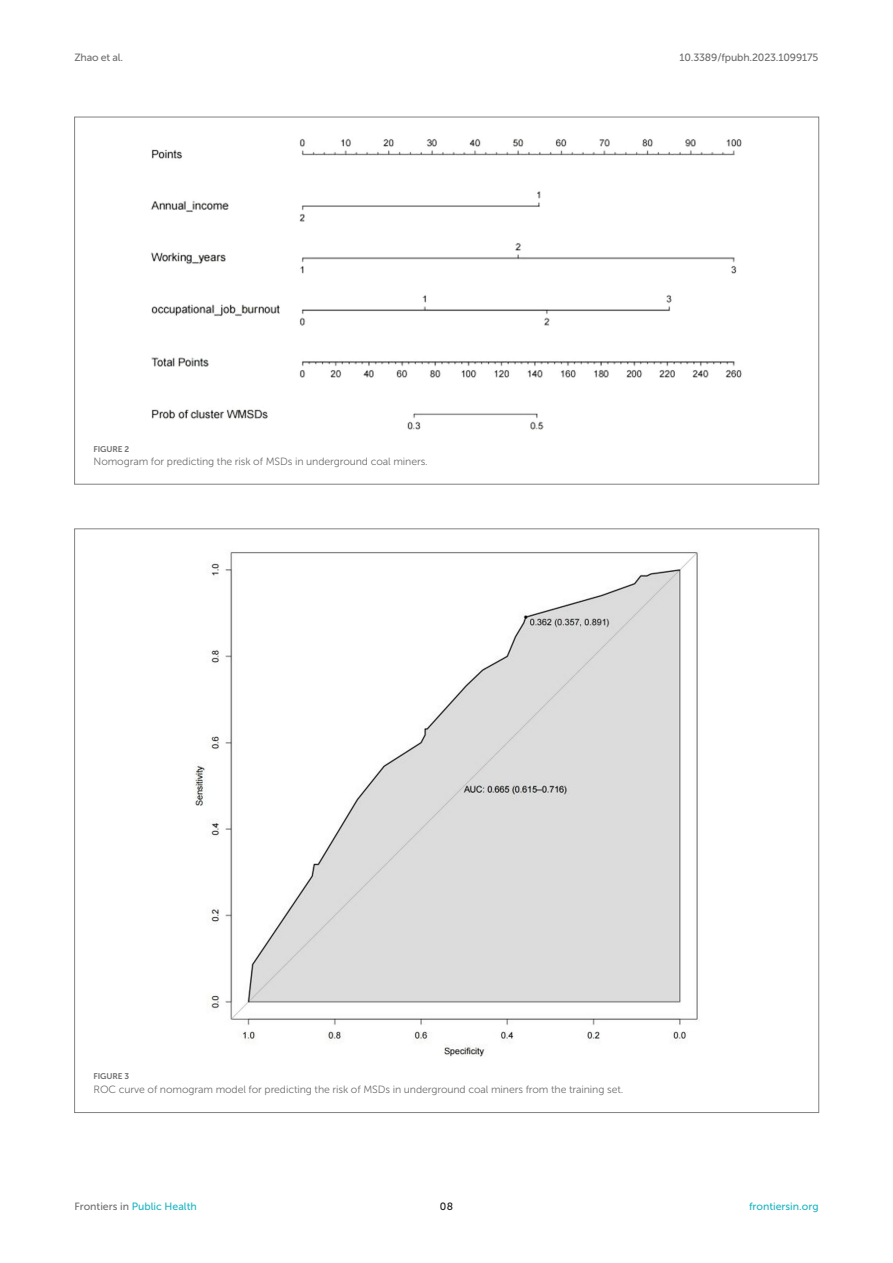
<style>
.page{position:relative;width:893px;height:1263px;background:#fff}
.page>*{position:absolute;margin:0;border:0;box-sizing:border-box;transform-origin:0 0}
.FIG_HD{font:10.5px "Museo Sans 300";letter-spacing:-.01em;color:#706f70}
.t1{font:10.5px "Museo Sans 500";color:#1db5c3}
.t2{font:10.5px "Museo Sans 500";letter-spacing:-.015em;color:#706f70}
.t3{font:10.5px "Museo Sans 500";color:#1b1c1b}
.FIG_HD-2{font:8.25px "Museo Sans 700";letter-spacing:-.01em;color:#706f70}
.s1{color:#706f70}
</style>
<div class="page">
<img style="left:150px;top:138px;width:592px;height:292px">
<img style="left:195px;top:552px;width:505px;height:505px">
<p class="t2" style="left:74px;top:51px;width:50px">Zhao et al.</p>
<p class="t2" style="left:679px;top:51px;width:140px">10.3389/fpubh.2023.1099175</p>
<p class="FIG_HD-2" style="left:94px;top:444px;width:37px">FIGURE 2</p>
<p class="FIG_HD" style="left:94px;top:456px;width:336px">Nomogram for predicting the risk of MSDs in underground coal miners.</p>
<p class="FIG_HD-2" style="left:94px;top:1072px;width:37px">FIGURE 3</p>
<p class="FIG_HD" style="left:94px;top:1083px;width:531px">ROC curve of nomogram model for predicting the risk of MSDs in underground coal miners from the training set.</p>
<p class="t1" style="left:74px;top:1200px;width:124px"><span class="s1">Frontiers in</span> Public Health</p>
<p class="t3" style="left:440px;top:1200px;width:15px">08</p>
<p class="t1" style="left:749px;top:1200px;width:71px">frontiersin.org</p>
</div>
